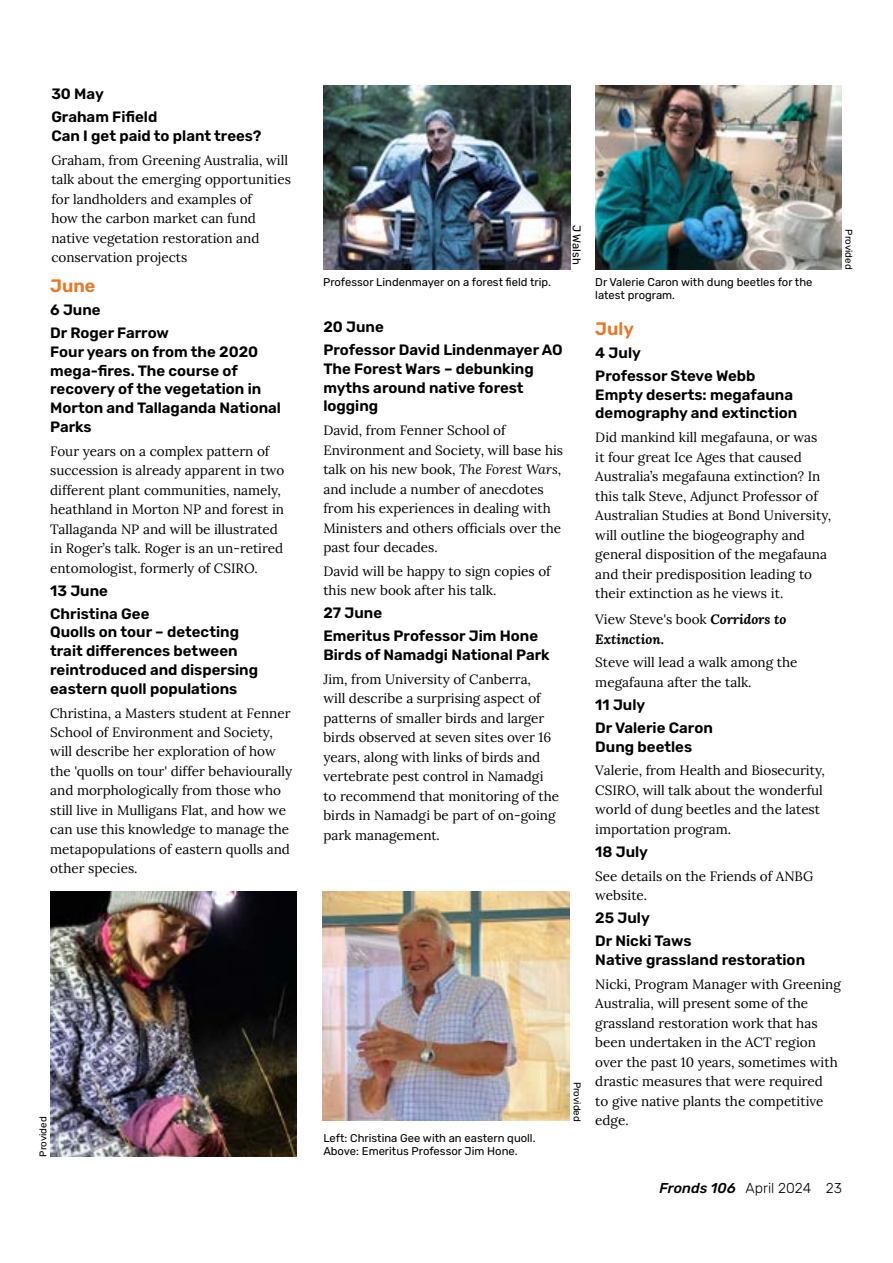
<style>
.page{position:relative;width:893px;height:1263px;background:#fff}
.page>*{position:absolute;margin:0;border:0;box-sizing:border-box;transform-origin:0 0}
.t1{font:600 18px "Rubik";color:#e97724}
.t2{font:600 15px/18.8px "Rubik";color:#000}
.t3{font:300 14.25px "Rubik";color:#000}
.t4{font:13.5px/19.5px "Lora";color:#000}
.t5{font:italic 700 13.5px/19.5px "Lora";color:#000}
.t6{font:11.25px/13.5px "Rubik";color:#000}
.t7{font:9.75px "Rubik";color:#000}
.s1{font-style:italic}
.s2{font-weight:400;font-style:normal}
.s3{font-style:normal}
.s4{font-weight:500;font-style:italic}
</style>
<div class="page">
<img style="left:50px;top:891px;width:247px;height:266px">
<img style="left:323px;top:85px;width:247px;height:184px">
<img style="left:595px;top:85px;width:247px;height:184px">
<img style="left:323px;top:891px;width:246px;height:229px">
<p class="t2" style="left:51px;top:83px;width:108px;line-height:23px">30 May<br>Graham Fifield</p>
<p class="t2" style="left:51px;top:127px;width:212px">Can I get paid to plant trees?</p>
<p class="t4" style="left:51px;top:149px;width:241px">Graham, from Greening Australia, will talk about the emerging opportunities for landholders and examples of<br>how the carbon market can fund native vegetation restoration and conservation projects</p>
<h1 class="t1" style="left:50px;top:275px;width:47px">June</h1>
<p class="t2" style="left:50px;top:299px;width:120px;line-height:23px">6 June<br>Dr Roger Farrow</p>
<p class="t2" style="left:50px;top:343px;width:232px">Four years on from the 2020 mega-fires. The course of recovery of the vegetation in<br>Morton and Tallaganda National<br>Parks</p>
<p class="t4" style="left:50px;top:440px;width:236px">Four years on a complex pattern of succession is already apparent in two different plant communities, namely, heathland in Morton NP and forest in Tallaganda NP and will be illustrated in Roger’s talk. Roger is an un-retired entomologist, formerly of CSIRO.</p>
<p class="t2" style="left:50px;top:579px;width:101px;line-height:23px">13 June<br>Christina Gee</p>
<p class="t2" style="left:50px;top:623px;width:209px">Quolls on tour – detecting trait differences between reintroduced and dispersing eastern quoll populations</p>
<p class="t4" style="left:50px;top:702px;width:244px">Christina, a Masters student at Fenner School of Environment and Society, will describe her exploration of how the 'quolls on tour' differ behaviourally and morphologically from those who still live in Mulligans Flat, and how we can use this knowledge to manage the metapopulations of eastern quolls and other species.</p>
<p class="t7" style="left:38px;top:1157px;width:42px;rotate:-90deg">Provided</p>
<p class="t6" style="left:323px;top:275px;width:229px">Professor Lindenmayer on a forest field trip.</p>
<p class="t6" style="left:583px;top:225px;width:42px;rotate:90deg">J Walsh</p>
<p class="t2" style="left:323px;top:316px;width:241px;line-height:23px">20 June<br>Professor David Lindenmayer AO</p>
<p class="t2" style="left:323px;top:360px;width:212px">The Forest Wars – debunking myths around native forest logging</p>
<p class="t4" style="left:323px;top:420px;width:241px">David, from Fenner School of Environment and Society, will base his talk on his new book, <span class="s1">The Forest Wars</span>, and include a number of anecdotes from his experiences in dealing with Ministers and others officials over the past four decades.</p>
<p class="t4" style="left:323px;top:560px;width:229px">David will be happy to sign copies of this new book after his talk.</p>
<p class="t2" style="left:323px;top:602px;width:216px;line-height:23px">27 June<br>Emeritus Professor Jim Hone</p>
<p class="t2" style="left:323px;top:646px;width:228px">Birds of Namadgi National Park</p>
<p class="t4" style="left:323px;top:668px;width:237px">Jim, from University of Canberra,<br>will describe a surprising aspect of patterns of smaller birds and larger birds observed at seven sites over 16 years, along with links of birds and vertebrate pest control in Namadgi to recommend that monitoring of the birds in Namadgi be part of on-going park management.</p>
<p class="t6" style="left:323px;top:1131px;width:214px">Left: Christina Gee with an eastern quoll.<br>Above: Emeritus Professor Jim Hone.</p>
<p class="t7" style="left:583px;top:1081px;width:42px;rotate:90deg">Provided</p>
<p class="t6" style="left:595px;top:275px;width:219px">Dr Valerie Caron with dung beetles for the latest program.</p>
<p class="t7" style="left:854px;top:229px;width:42px;rotate:90deg">Provided</p>
<h1 class="t1" style="left:595px;top:318px;width:40px">July</h1>
<p class="t2" style="left:595px;top:342px;width:162px;line-height:23px">4 July<br>Professor Steve Webb</p>
<p class="t2" style="left:595px;top:385px;width:203px">Empty deserts: megafauna demography and extinction</p>
<p class="t4" style="left:595px;top:427px;width:237px">Did mankind kill megafauna, or was<br>it four great Ice Ages that caused Australia’s megafauna extinction? In this talk Steve, Adjunct Professor of Australian Studies at Bond University, will outline the biogeography and general disposition of the megafauna and their predisposition leading to their extinction as he views it.</p>
<p class="t5" style="left:595px;top:609px;width:193px"><span class="s2">View Steve's book</span> Corridors to<br>Extinction<span class="s3">.</span></p>
<p class="t4" style="left:595px;top:652px;width:204px">Steve will lead a walk among the megafauna after the talk.</p>
<p class="t2" style="left:595px;top:693px;width:119px;line-height:23px">11 July<br>Dr Valerie Caron</p>
<p class="t2" style="left:595px;top:737px;width:98px">Dung beetles</p>
<p class="t4" style="left:595px;top:760px;width:231px">Valerie, from Health and Biosecurity, CSIRO, will talk about the wonderful world of dung beetles and the latest importation program.</p>
<p class="t2" style="left:595px;top:843px;width:54px">18 July</p>
<p class="t4" style="left:595px;top:865px;width:219px">See details on the Friends of ANBG website.</p>
<p class="t2" style="left:595px;top:907px;width:98px;line-height:23px">25 July<br>Dr Nicki Taws</p>
<p class="t2" style="left:595px;top:951px;width:211px">Native grassland restoration</p>
<p class="t4" style="left:595px;top:973px;width:247px">Nicki, Program Manager with Greening<br>Australia, will present some of the grassland restoration work that has been undertaken in the ACT region over the past 10 years, sometimes with drastic measures that were required<br>to give native plants the competitive edge.</p>
<p class="t3" style="left:660px;top:1180px;width:184px"><span class="s4">Fronds 106</span> April 2024 23</p>
</div>
